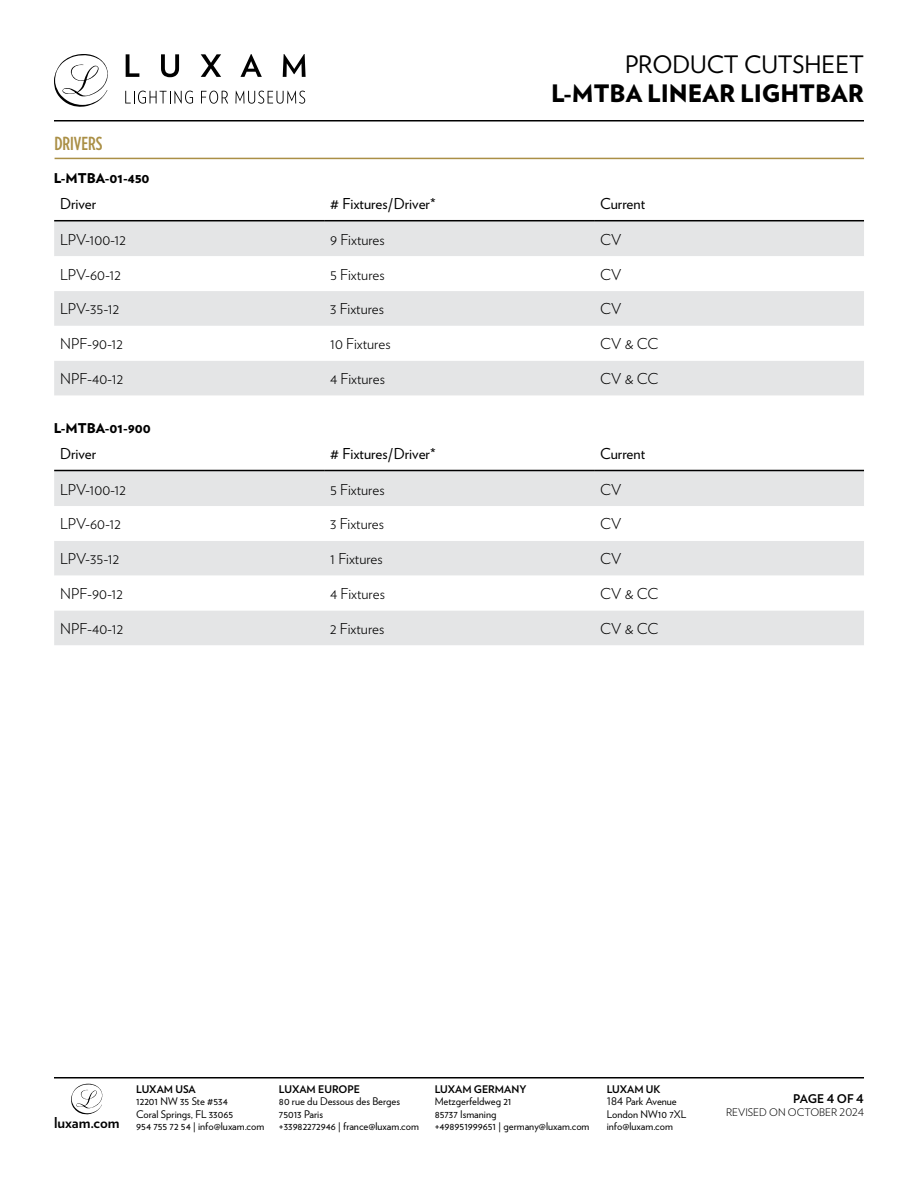
<style>
.page{position:relative;width:918px;height:1188px;background:#fff}
.page>*{position:absolute;margin:0;border:0;box-sizing:border-box;transform-origin:0 0}
.t1{font:900 24px "Verlag";color:#000}
.t2{font:24px "Verlag";color:#000}
.t3{font:700 18px "Verlag Compressed";color:#aa8f45}
.t4{font:300 15px "Verlag";color:#000}
.t5{font:15px "Verlag";color:#000}
.t6{font:700 15px "Verlag";color:#000}
.t7{font:900 13.5px "Verlag";color:#000}
.t8{font:700 12px "Verlag";letter-spacing:-.015em;color:#000}
.t9{font:10.5px/12.6px "Verlag";color:#000}
.t10{font:700 10.5px "Verlag";color:#000}
.t11{font:300 10.5px "Verlag";color:#000}
</style>
<div class="page">
<svg style="left:54px;top:54px;width:54px;height:53px"></svg>
<svg style="left:126px;top:54px;width:13px;height:23px"></svg>
<svg style="left:161px;top:54px;width:18px;height:23px"></svg>
<svg style="left:201px;top:54px;width:20px;height:23px"></svg>
<svg style="left:240px;top:54px;width:22px;height:23px"></svg>
<svg style="left:283px;top:54px;width:23px;height:23px"></svg>
<svg style="left:125px;top:91px;width:68px;height:13px"></svg>
<svg style="left:201px;top:91px;width:27px;height:13px"></svg>
<svg style="left:235px;top:91px;width:70px;height:13px"></svg>
<hr style="left:54px;top:120px;width:810px;height:2px;background:#000">
<hr style="left:54px;top:1077px;width:810px;height:1px;background:#000">
<svg style="left:71px;top:1084px;width:31px;height:30px"></svg>
<hr style="left:55px;top:158px;width:809px;height:1px;background:#aa8f45">
<div style="left:54px;top:221px;width:810px;height:174px;background:#e4e5e6"></div>
<svg style="left:54px;top:256px;width:810px;height:105px"></svg>
<hr style="left:54px;top:220px;width:270px;height:1px;background:#000">
<hr style="left:324px;top:220px;width:270px;height:1px;background:#000">
<hr style="left:594px;top:220px;width:270px;height:1px;background:#000">
<div style="left:54px;top:471px;width:810px;height:174px;background:#e4e5e6"></div>
<svg style="left:54px;top:506px;width:810px;height:104px"></svg>
<hr style="left:54px;top:470px;width:270px;height:1px;background:#000">
<hr style="left:324px;top:470px;width:270px;height:1px;background:#000">
<hr style="left:594px;top:470px;width:270px;height:1px;background:#000">
<h2 class="t3" style="left:54px;top:131px;width:50px">DRIVERS</h2>
<p class="t7" style="left:54px;top:167px;width:97px">L-MTBA-01-450</p>
<h1 class="t2" style="left:625px;top:47px;width:240px">PRODUCT CUTSHEET</h1>
<h1 class="t1" style="left:551px;top:74px;width:314px">L-MTBA LINEAR LIGHTBAR</h1>
<h3 class="t5" style="left:60px;top:193px;width:38px">Driver</h3>
<h3 class="t5" style="left:330px;top:193px;width:107px"># Fixtures/Driver*</h3>
<h3 class="t5" style="left:600px;top:193px;width:47px">Current</h3>
<h3 class="t4" style="left:60px;top:228px;width:67px">LPV-100-12</h3>
<h3 class="t4" style="left:330px;top:228px;width:56px">9 Fixtures</h3>
<h3 class="t4" style="left:600px;top:228px;width:23px">CV</h3>
<h3 class="t4" style="left:60px;top:263px;width:62px">LPV-60-12</h3>
<h3 class="t4" style="left:330px;top:263px;width:56px">5 Fixtures</h3>
<h3 class="t4" style="left:600px;top:263px;width:23px">CV</h3>
<h3 class="t4" style="left:60px;top:298px;width:61px">LPV-35-12</h3>
<h3 class="t4" style="left:330px;top:298px;width:55px">3 Fixtures</h3>
<h3 class="t4" style="left:600px;top:298px;width:23px">CV</h3>
<h3 class="t4" style="left:60px;top:333px;width:64px">NPF-90-12</h3>
<h3 class="t4" style="left:330px;top:333px;width:62px">10 Fixtures</h3>
<h3 class="t4" style="left:600px;top:333px;width:60px">CV &amp; CC</h3>
<h3 class="t4" style="left:60px;top:368px;width:64px">NPF-40-12</h3>
<h3 class="t4" style="left:330px;top:368px;width:56px">4 Fixtures</h3>
<h3 class="t4" style="left:600px;top:368px;width:60px">CV &amp; CC</h3>
<p class="t7" style="left:54px;top:417px;width:98px">L-MTBA-01-900</p>
<h3 class="t5" style="left:60px;top:442px;width:38px">Driver</h3>
<h3 class="t5" style="left:330px;top:442px;width:107px"># Fixtures/Driver*</h3>
<h3 class="t5" style="left:600px;top:442px;width:47px">Current</h3>
<h3 class="t4" style="left:60px;top:478px;width:67px">LPV-100-12</h3>
<h3 class="t4" style="left:330px;top:478px;width:56px">5 Fixtures</h3>
<h3 class="t4" style="left:600px;top:478px;width:23px">CV</h3>
<h3 class="t4" style="left:60px;top:513px;width:62px">LPV-60-12</h3>
<h3 class="t4" style="left:330px;top:513px;width:55px">3 Fixtures</h3>
<h3 class="t4" style="left:600px;top:513px;width:23px">CV</h3>
<h3 class="t4" style="left:60px;top:548px;width:61px">LPV-35-12</h3>
<h3 class="t4" style="left:330px;top:548px;width:54px">1 Fixtures</h3>
<h3 class="t4" style="left:600px;top:548px;width:23px">CV</h3>
<h3 class="t4" style="left:60px;top:583px;width:64px">NPF-90-12</h3>
<h3 class="t4" style="left:330px;top:583px;width:56px">4 Fixtures</h3>
<h3 class="t4" style="left:600px;top:583px;width:60px">CV &amp; CC</h3>
<h3 class="t4" style="left:60px;top:617px;width:64px">NPF-40-12</h3>
<h3 class="t4" style="left:330px;top:617px;width:56px">2 Fixtures</h3>
<h3 class="t4" style="left:600px;top:617px;width:60px">CV &amp; CC</h3>
<p class="t10" style="left:136px;top:1080px;width:61px">LUXAM USA</p>
<p class="t9" style="left:136px;top:1095px;width:130px">12201 NW 35 Ste #534<br>Coral Springs, FL 33065<br>954 755 72 54 | info@luxam.com</p>
<p class="t10" style="left:279px;top:1081px;width:83px">LUXAM EUROPE</p>
<p class="t9" style="left:279px;top:1095px;width:123px">80 rue du Dessous des Berges<br>75013 Paris</p>
<h3 class="t6" style="left:54px;top:1111px;width:67px">luxam.com</h3>
<p class="t9" style="left:279px;top:1120px;width:141px">+33982272946 | france@luxam.com</p>
<p class="t10" style="left:435px;top:1080px;width:93px">LUXAM GERMANY</p>
<p class="t9" style="left:435px;top:1095px;width:156px">Metzgerfeldweg 21<br>85737 Ismaning<br>+498951999651 | germany@luxam.com</p>
<p class="t10" style="left:607px;top:1080px;width:55px">LUXAM UK</p>
<p class="t9" style="left:607px;top:1095px;width:81px">184 Park Avenue<br>London NW10 7XL info@luxam.com</p>
<p class="t8" style="left:793px;top:1089px;width:72px">PAGE 4 OF 4</p>
<p class="t11" style="left:726px;top:1104px;width:139px">REVISED ON OCTOBER 2024</p>
</div>
